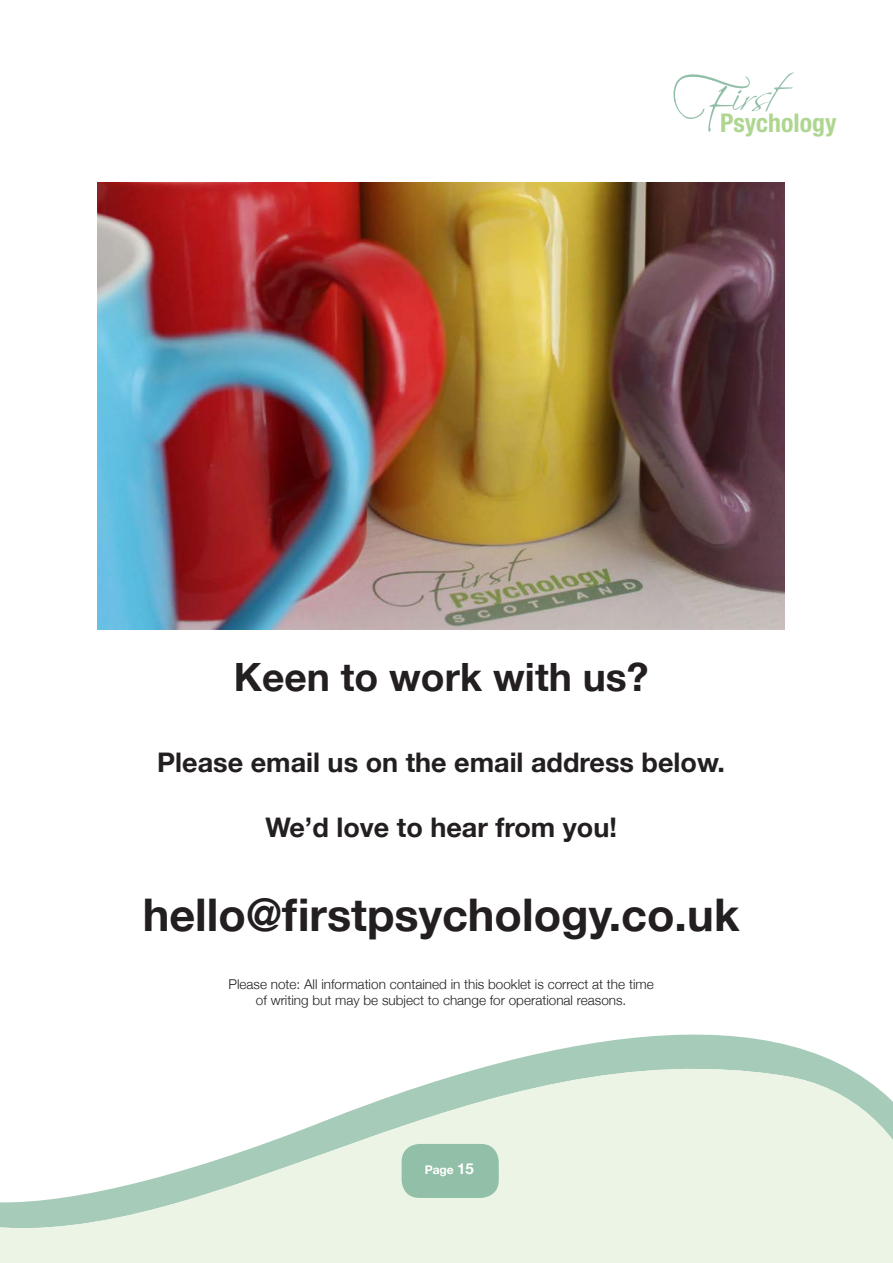
<style>
.page{position:relative;width:893px;height:1263px;background:#fff}
.page>*{position:absolute;margin:0;border:0;box-sizing:border-box;transform-origin:0 0}
.heading_1{font:700 45px "Helvetica Neue";color:#231f20}
.heading_1-2{font:700 39px "Helvetica Neue";color:#231f20}
.heading_1-3{font:700 27px "Helvetica Neue";color:#231f20}
.t1{font:700 condensed 25.8px "Helvetica Neue";color:#aed690}
.t2{font:300 13.5px/16.2px "Helvetica Neue";color:#231f20;text-align:center}
.t3{font:700 12px "Helvetica Neue";color:#fff}
.s1{font-size:15px}
</style>
<div class="page">
<svg style="left:0;top:1034px;width:893px;height:229px;fill:#ebf4e5"></svg>
<svg style="left:673px;top:72px;width:121px;height:60px"></svg>
<div style="left:402px;top:1144px;width:97px;height:54px;background:#92bfa8;border-radius:18px"></div>
<img style="left:98px;top:182px;width:686px;height:448px">
<h3 class="t1" style="left:720px;top:102px;width:118px">Psychology</h3>
<p class="heading_1-2" style="left:234px;top:646px;width:416px">Keen to work with us?</p>
<p class="heading_1-3" style="left:157px;top:742px;width:569px">Please email us on the email address below.</p>
<p class="heading_1-3" style="left:265px;top:806px;width:353px">We’d love to hear from you!</p>
<p class="heading_1" style="left:143px;top:879px;width:598px">hello@firstpsychology.co.uk</p>
<p class="t2" style="left:229px;top:975px;width:427px">Please note: All information contained in this booklet is correct at the time of writing but may be subject to change for operational reasons.</p>
<p class="t3" style="left:425px;top:1160px;width:51px">Page <span class="s1">15</span></p>
</div>
